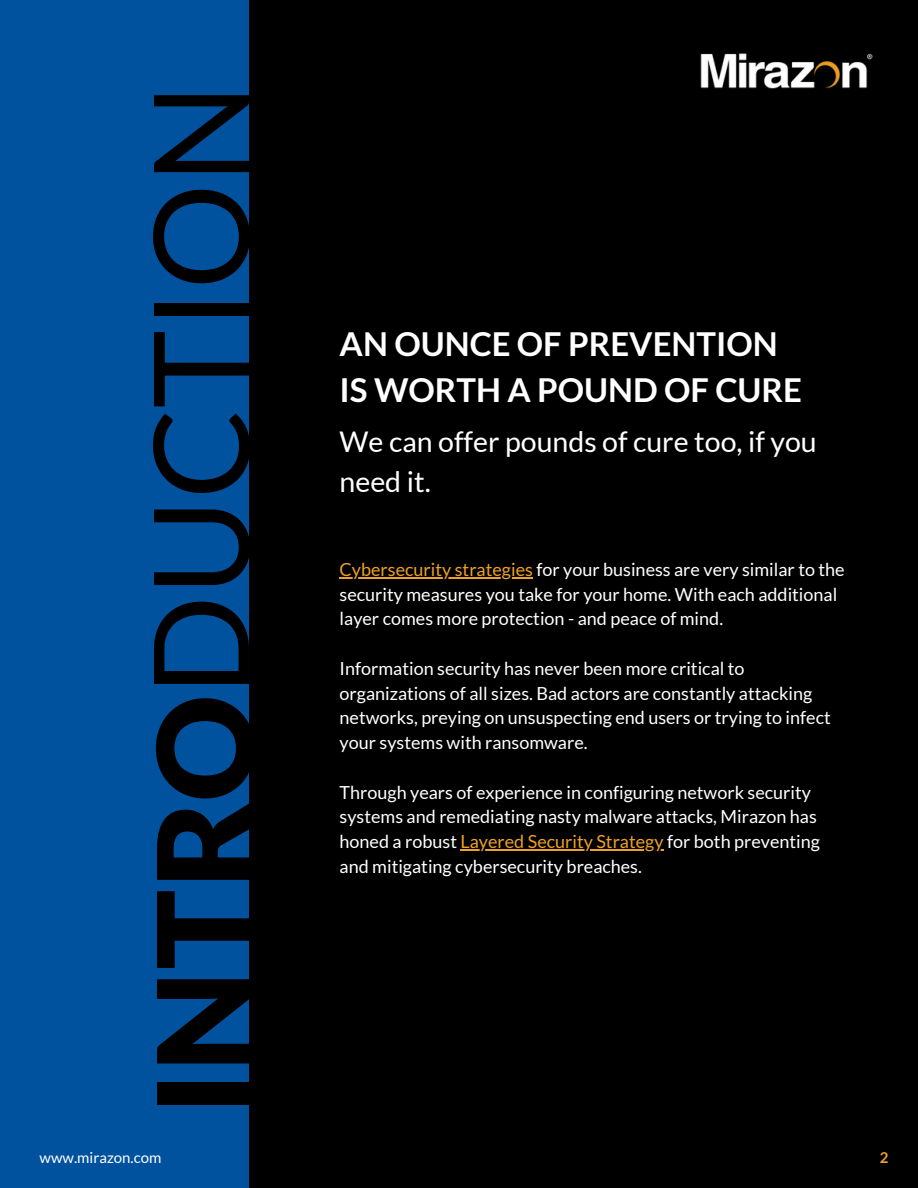
<style>
.page{position:relative;width:918px;height:1188px;background:#000}
.page>*{position:absolute;margin:0;border:0;box-sizing:border-box;transform-origin:0 0}
.t1{font:132.45px "Lato";color:#000}
.t2{font:900 132.45px "Lato Latin";color:#000}
.t3{font:700 33px/46.2px "Lato";color:#fff}
.t4{font:28.5px/39.3px "Lato";color:#fff}
.t5{font:18px/24.8px "Lato";color:#fff}
.t6{font:15px "Lato";color:#fff}
.t7{font:700 15px "Lato";color:#eea129}
.s1{color:#eea129}
</style>
<div class="page">
<img style="left:700px;top:53px;width:173px;height:36px">
<div style="left:0;top:0;width:248px;height:1188px;background:#00529f"></div>
<hr style="left:340px;top:577px;width:193px;height:1px;background:#eea129">
<hr style="left:461px;top:849px;width:203px;height:1px;background:#eea129">
<h1 class="t1" style="left:118px;top:695px;width:613px;rotate:-90deg">DUCTION</h1>
<h2 class="t2" style="left:147px;top:1114px;width:421px;rotate:-90deg">INTRO</h2>
<p class="t3" style="left:340px;top:320px;width:464px">AN OUNCE OF PREVENTION<br>IS WORTH A POUND OF CURE</p>
<h5 class="t4" style="left:340px;top:422px;width:479px">We can offer pounds of cure too, if you need it.</h5>
<h5 class="t5" style="left:340px;top:557px;width:507px"><span class="s1">Cybersecurity strategies</span> for your business are very similar to the security measures you take for your home. With each additional layer comes more protection - and peace of mind.</h5>
<h5 class="t5" style="left:340px;top:656px;width:493px">Information security has never been more critical to organizations of all sizes. Bad actors are constantly attacking networks, preying on unsuspecting end users or trying to infect your systems with ransomware.</h5>
<p class="t5" style="left:340px;top:779px;width:482px">Through years of experience in configuring network security systems and remediating nasty malware attacks, Mirazon has honed a robust <span class="s1">Layered Security Strategy</span> for both preventing and mitigating cybersecurity breaches.</p>
<h3 class="t6" style="left:40px;top:1148px;width:123px">www.mirazon.com</h3>
<h4 class="t7" style="left:880px;top:1148px;width:10px">2</h4>
</div>
